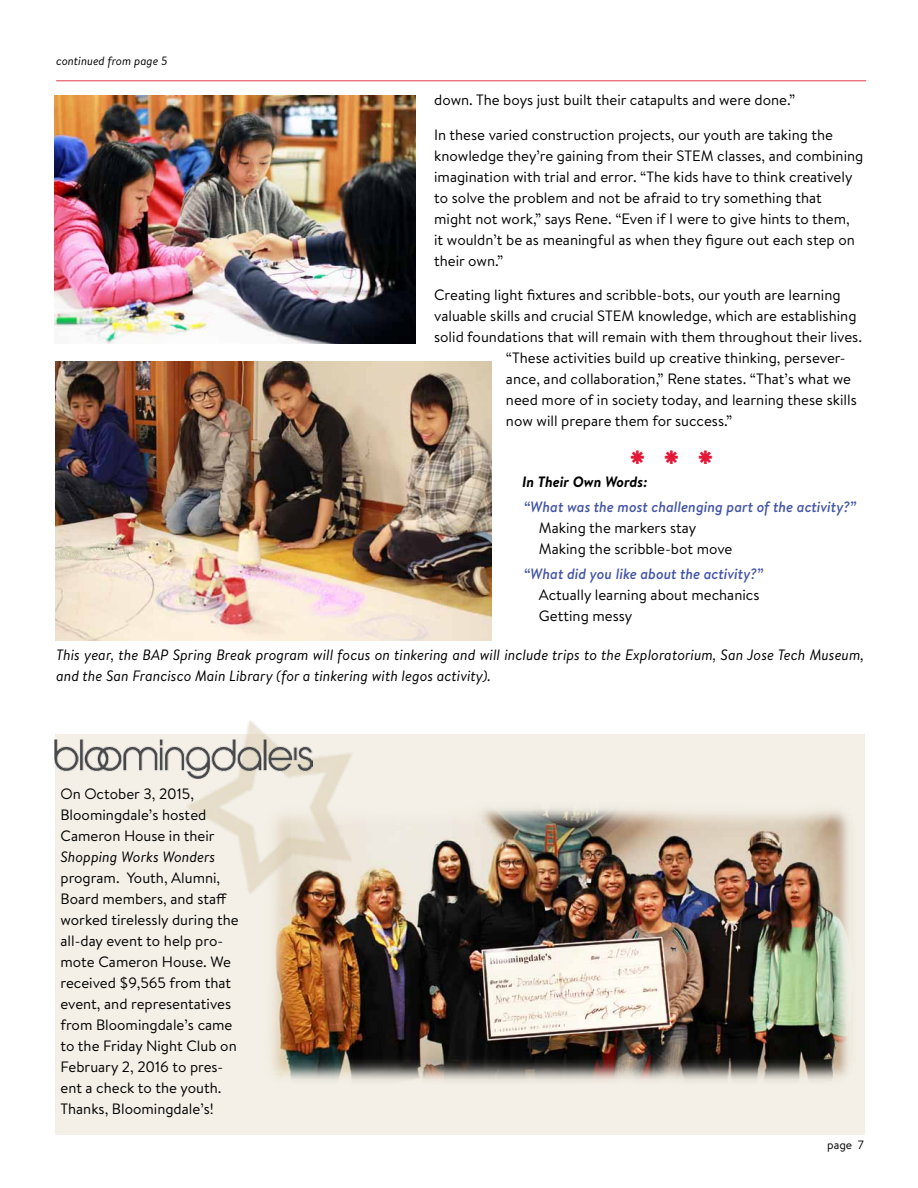
<style>
.page{position:relative;width:918px;height:1188px;background:#fff}
.page>*{position:absolute;margin:0;border:0;box-sizing:border-box;transform-origin:0 0}
.t1{font:15px/21px "Brandon Text";color:#000}
.t2{font:italic 15px/21px "Brandon Text";color:#000}
.t3{font:italic 500 15px "Brandon Text";color:#4254a5}
.t4{font:italic 700 15px "Brandon Text";color:#000}
.t5{font:italic 12px "Brandon Text";color:#000}
.t6{font:12px "Brandon Text";color:#000}
</style>
<div class="page">
<div style="left:55px;top:734px;width:810px;height:401px;background:#f4f0e7"></div>
<img style="left:271px;top:808px;width:578px;height:273px">
<img style="left:54px;top:95px;width:361px;height:248px">
<hr style="left:56px;top:81px;width:810px;height:1px;background:#e33b45">
<img style="left:188px;top:721px;width:237px;height:212px">
<img style="left:54px;top:739px;width:259px;height:40px">
<img style="left:55px;top:362px;width:436px;height:278px">
<p class="t5" style="left:56px;top:52px;width:113px">continued from page 5</p>
<p class="t1" style="left:434px;top:89px;width:363px">down. The boys just built their catapults and were done.”</p>
<p class="t1" style="left:434px;top:123px;width:431px">In these varied construction projects, our youth are taking the knowledge they’re gaining from their STEM classes, and combining imagination with trial and error. “The kids have to think creatively to solve the problem and not be afraid to try something that might not work,” says Rene. “Even if I were to give hints to them,<br>it wouldn’t be as meaningful as when they figure out each step on their own.”</p>
<p class="t1" style="left:434px;top:284px;width:408px">Creating light fixtures and scribble-bots, our youth are learning</p>
<p class="t1" style="left:434px;top:305px;width:424px">valuable skills and crucial STEM knowledge, which are establishing</p>
<p class="t1" style="left:434px;top:326px;width:429px">solid foundations that will remain with them throughout their lives.</p>
<p class="t1" style="left:506px;top:347px;width:341px">“These activities build up creative thinking, persever-</p>
<p class="t1" style="left:506px;top:368px;width:347px">ance, and collaboration,” Rene states. “That’s what we</p>
<p class="t1" style="left:506px;top:389px;width:352px">need more of in society today, and learning these skills</p>
<p class="t1" style="left:506px;top:410px;width:228px">now will prepare them for success.”</p>
<p class="t4" style="left:522px;top:471px;width:127px">In Their Own Words:</p>
<p class="t3" style="left:524px;top:496px;width:334px">“What was the most challenging part of the activity?”</p>
<p class="t1" style="left:539px;top:517px;width:195px">Making the markers stay<br>Making the scribble-bot move</p>
<p class="t3" style="left:524px;top:563px;width:241px">“What did you like about the activity?”</p>
<p class="t1" style="left:539px;top:583px;width:222px">Actually learning about mechanics<br>Getting messy</p>
<p class="t2" style="left:56px;top:644px;width:809px">This year, the BAP Spring Break program will focus on tinkering and will include trips to the Exploratorium, San Jose Tech Museum, and the San Francisco Main Library (for a tinkering with legos activity).</p>
<p class="t1" style="left:60px;top:783px;width:156px">On October 3, 2015,<br>Bloomingdale’s hosted<br>Cameron House in their</p>
<p class="t2" style="left:60px;top:846px;width:156px">Shopping Works Wonders</p>
<p class="t1" style="left:60px;top:867px;width:180px">program. Youth, Alumni,<br>Board members, and staff worked tirelessly during the all-day event to help pro&shy;mote Cameron House. We received $9,565 from that event, and representatives from Bloomingdale’s came to the Friday Night Club on<br>February 2, 2016 to pres&shy;ent a check to the youth.<br>Thanks, Bloomingdale’s!</p>
<p class="t6" style="left:827px;top:1137px;width:38px">page 7</p>
</div>
